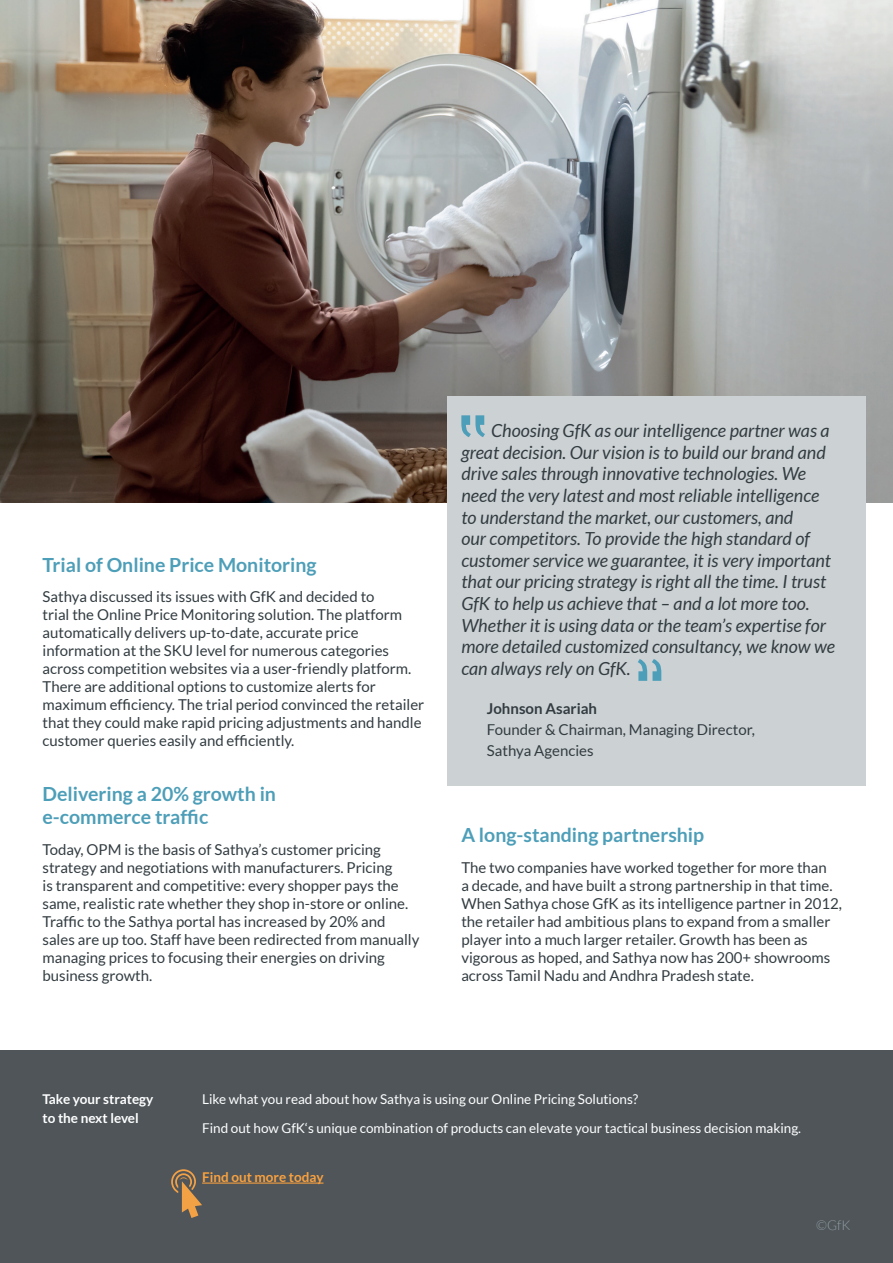
<style>
.page{position:relative;width:893px;height:1263px;background:#fff}
.page>*{position:absolute;margin:0;border:0;box-sizing:border-box;transform-origin:0 0}
.t1{font:700 19.5px/23.4px "Lato";color:#4d9eb8}
.t2{font:italic 18px/21.6px "Lato";color:#323c41}
.t3{font:15px/18px "Lato";color:#323c41}
.t4{font:700 15px "Lato";color:#323c41}
.t5{font:13.5px/29.5px "Lato";color:#fff}
.t6{font:700 13.5px/19.5px "Lato";color:#fff}
.t7{font:700 13.5px "Lato";color:#f9a13f}
.t8{font:300 13.5px "Lato";color:#929fa6}
</style>
<div class="page">
<img style="left:0;top:0;width:893px;height:502px">
<div style="left:0;top:1050px;width:893px;height:213px;background:#4f5559"></div>
<hr style="left:202px;top:1182px;width:122px;height:1px;background:#f9a13f">
<svg style="left:171px;top:1169px;width:31px;height:49px"></svg>
<div style="left:447px;top:397px;width:418px;height:389px;background:#ccd1d4"></div>
<svg style="left:461px;top:415px;width:24px;height:22px"></svg>
<svg style="left:638px;top:659px;width:23px;height:22px"></svg>
<h1 class="t1" style="left:43px;top:553px;width:276px">Trial of Online Price Monitoring</h1>
<p class="t3" style="left:43px;top:588px;width:383px">Sathya discussed its issues with GfK and decided to<br>trial the Online Price Monitoring solution. The platform automatically delivers up-to-date, accurate price information at the SKU level for numerous categories across competition websites via a user-friendly platform.<br>There are additional options to customize alerts for maximum efficiency. The trial period convinced the retailer that they could make rapid pricing adjustments and handle customer queries easily and efficiently.</p>
<h1 class="t1" style="left:43px;top:781px;width:235px">Delivering a 20% growth in e-commerce traffic</h1>
<p class="t3" style="left:43px;top:840px;width:378px">Today, OPM is the basis of Sathya’s customer pricing strategy and negotiations with manufacturers. Pricing<br>is transparent and competitive: every shopper pays the same, realistic rate whether they shop in-store or online.<br>Traffic to the Sathya portal has increased by 20% and sales are up too. Staff have been redirected from manually managing prices to focusing their energies on driving business growth.</p>
<p class="t2" style="left:461px;top:420px;width:375px;text-indent:30px">Choosing GfK as our intelligence partner was a great decision. Our vision is to build our brand and drive sales through innovative technologies. We need the very latest and most reliable intelligence to understand the market, our customers, and<br>our competitors. To provide the high standard of customer service we guarantee, it is very important that our pricing strategy is right all the time. I trust GfK to help us achieve that – and a lot more too.<br>Whether it is using data or the team’s expertise for more detailed customized consultancy, we know we can always rely on GfK.</p>
<p class="t4" style="left:487px;top:700px;width:112px">Johnson Asariah</p>
<p class="t3" style="left:487px;top:719px;width:270px;line-height:21px">Founder &amp; Chairman, Managing Director,<br>Sathya Agencies</p>
<h1 class="t1" style="left:461px;top:823px;width:244px">A long-standing partnership</h1>
<p class="t3" style="left:461px;top:858px;width:382px">The two companies have worked together for more than<br>a decade, and have built a strong partnership in that time.<br>When Sathya chose GfK as its intelligence partner in 2012, the retailer had ambitious plans to expand from a smaller player into a much larger retailer. Growth has been as vigorous as hoped, and Sathya now has 200+ showrooms across Tamil Nadu and Andhra Pradesh state.</p>
<p class="t6" style="left:43px;top:1089px;width:112px">Take your strategy to the next level</p>
<p class="t5" style="left:202px;top:1084px;width:600px">Like what you read about how Sathya is using our Online Pricing Solutions?<br>Find out how GfK‘s unique combination of products can elevate your tactical business decision making.</p>
<p class="t7" style="left:202px;top:1169px;width:123px">Find out more today</p>
<p class="t8" style="left:816px;top:1218px;width:36px">©GfK</p>
</div>
